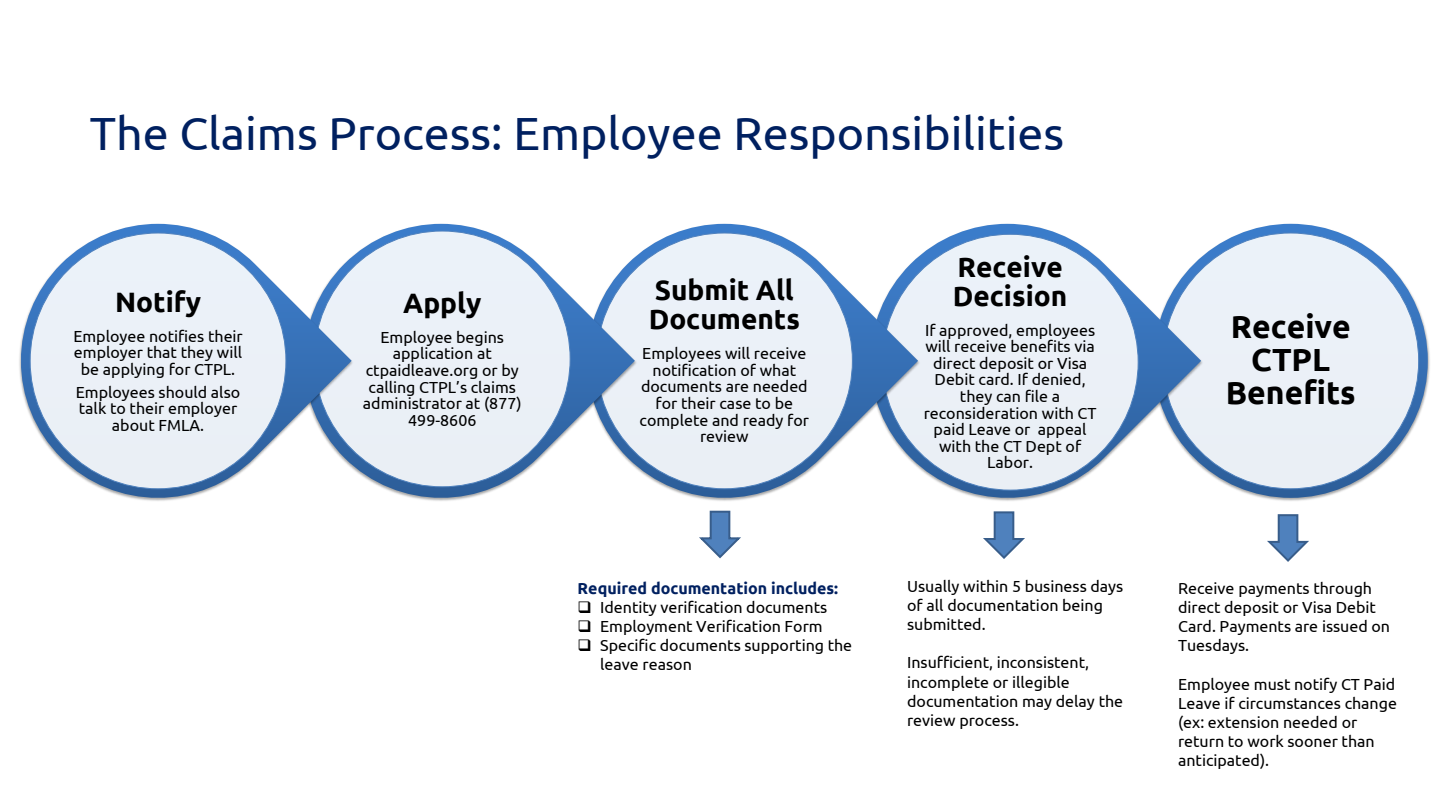
<style>
.page{position:relative;width:1440px;height:810px;background:#fff}
.page>*{position:absolute;margin:0;border:0;box-sizing:border-box;transform-origin:0 0}
.t1{font:46.5px "Ubuntu";color:#002060}
.t2{font:700 32px/33.1px "Ubuntu";color:#000;text-align:center}
.t3{font:700 28px/29px "Ubuntu";color:#000}
.t4{font:16px/16.5px "Ubuntu";color:#000;text-align:center}
.t5{font:700 16px "Ubuntu";color:#002060}
</style>
<div class="page">
<img style="left:1204px;top:223px;width:226px;height:278px">
<svg style="left:1154px;top:224px;width:274px;height:274px;background:#3870b3"></svg>
<div style="left:1163px;top:233px;width:256px;height:256px;background:#ebf0f7;border-radius:50%"></div>
<svg style="left:921px;top:224px;width:280px;height:277px"></svg>
<div style="left:882px;top:234px;width:256px;height:256px;background:#ebf0f7;border-radius:50%"></div>
<svg style="left:638px;top:224px;width:280px;height:277px"></svg>
<div style="left:597px;top:233px;width:255px;height:256px;background:#ebf0f7;border-radius:50%"></div>
<svg style="left:355px;top:224px;width:280px;height:277px"></svg>
<div style="left:314px;top:231px;width:256px;height:256px;background:#ebf0f7;border-radius:50%"></div>
<svg style="left:19px;top:224px;width:333px;height:277px"></svg>
<div style="left:30px;top:233px;width:256px;height:256px;background:#ebf0f7;border-radius:50%"></div>
<svg style="left:699px;top:510px;width:42px;height:49px"></svg>
<svg style="left:983px;top:511px;width:42px;height:48px"></svg>
<svg style="left:1267px;top:514px;width:42px;height:48px"></svg>
<p class="t1" style="left:90px;top:105px;width:976px">The Claims Process: Employee Responsibilities</p>
<p class="t3" style="left:115px;top:287px;width:88px">Notify</p>
<p class="t4" style="left:73px;top:327px;width:171px">Employee notifies their employer that they will be applying for CTPL.</p>
<p class="t4" style="left:76px;top:383px;width:166px">Employees should also talk to their employer about FMLA.</p>
<p class="t3" style="left:403px;top:288px;width:80px">Apply</p>
<p class="t4" style="left:363px;top:328px;width:160px">Employee begins application at ctpaidleave.org or by calling CTPL’s claims administrator at (877)<br>499-8606</p>
<p class="t3" style="left:649px;top:275px;width:153px">Submit All<br>Documents</p>
<p class="t4" style="left:640px;top:345px;width:171px">Employees will receive notification of what documents are needed for their case to be complete and ready for review</p>
<p class="t5" style="left:578px;top:578px;width:262px">Required documentation includes:</p>
<p class="t4" style="left:578px;top:598px;width:251px">❑ Identity verification documents</p>
<p class="t4" style="left:578px;top:618px;width:247px">❑ Employment Verification Form</p>
<p class="t4" style="left:600px;top:635px;width:254px;line-height:19.2px;text-align:left;text-indent:-22px">❑ Specific documents supporting the leave reason</p>
<p class="t3" style="left:953px;top:252px;width:116px">Receive<br>Decision</p>
<p class="t4" style="left:924px;top:321px;width:174px">If approved, employees will receive benefits via direct deposit or Visa<br>Debit card. If denied, they can file a reconsideration with CT paid Leave or appeal with the CT Dept of<br>Labor.</p>
<p class="t4" style="left:907px;top:576px;width:218px;line-height:19.2px;text-align:left">Usually within 5 business days of all documentation being submitted.</p>
<p class="t4" style="left:907px;top:653px;width:218px;line-height:19.2px;text-align:left">Insufficient, inconsistent, incomplete or illegible documentation may delay the review process.</p>
<p class="t2" style="left:1226px;top:310px;width:131px">Receive<br>CTPL<br>Benefits</p>
<p class="t4" style="left:1178px;top:578px;width:214px;line-height:19.2px;text-align:left">Receive payments through direct deposit or Visa Debit<br>Card. Payments are issued on<br>Tuesdays.</p>
<p class="t4" style="left:1178px;top:674px;width:220px;line-height:19.2px;text-align:left">Employee must notify CT Paid<br>Leave if circumstances change (ex: extension needed or return to work sooner than anticipated).</p>
</div>
